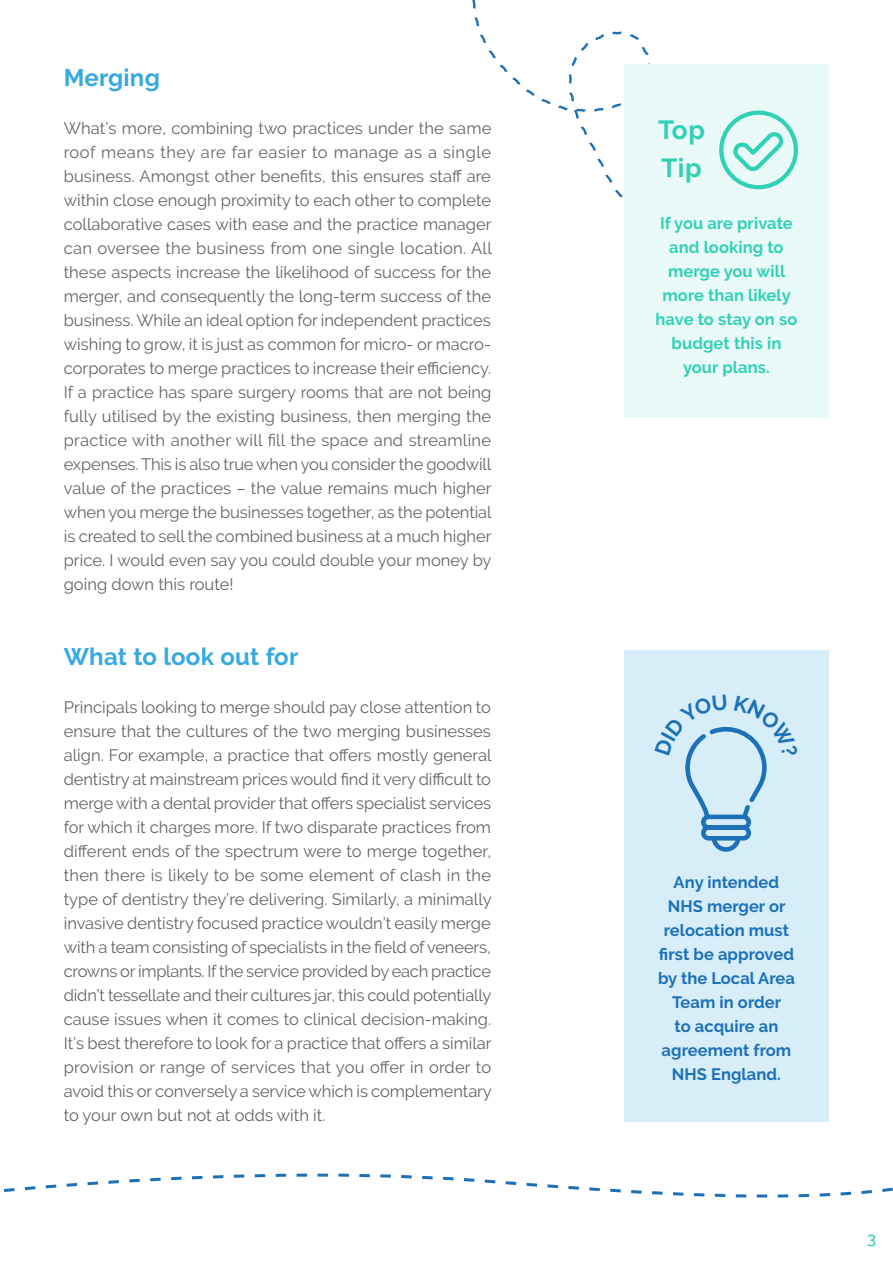
<style>
.page{position:relative;width:893px;height:1263px;background:#fff}
.page>*{position:absolute;margin:0;border:0;box-sizing:border-box;transform-origin:0 0}
.t1{font:700 26.1px "Raleway";letter-spacing:.025em;color:#31d1b5}
.t2{font:700 24px "Raleway";letter-spacing:.01em;color:#36a9e1}
.Paragraph_Style_1{font:16.5px/24px "Raleway";color:#646464;text-align:justify}
.t3{font:700 16.5px "Raleway";letter-spacing:.005em;color:#1d71b8}
.t4{font:700 16.5px/24px "Raleway";letter-spacing:.005em;color:#31d1b5;text-align:center}
.t5{font:500 16.5px "Raleway";color:#31d1b5}
</style>
<div class="page">
<div style="left:624px;top:651px;width:205px;height:471px;background:#d7eef9"></div>
<svg style="left:472px;top:0;width:4px;height:9px"></svg>
<svg style="left:474px;top:17px;width:6px;height:9px"></svg>
<svg style="left:480px;top:34px;width:6px;height:9px"></svg>
<svg style="left:488px;top:50px;width:8px;height:8px"></svg>
<svg style="left:499px;top:64px;width:36px;height:32px"></svg>
<svg style="left:541px;top:99px;width:10px;height:5px"></svg>
<svg style="left:594px;top:108px;width:9px;height:4px"></svg>
<svg style="left:612px;top:103px;width:9px;height:6px"></svg>
<svg style="left:641px;top:47px;width:8px;height:8px"></svg>
<svg style="left:630px;top:34px;width:9px;height:6px"></svg>
<svg style="left:612px;top:31px;width:10px;height:4px"></svg>
<svg style="left:595px;top:34px;width:9px;height:7px"></svg>
<svg style="left:581px;top:42px;width:7px;height:9px"></svg>
<svg style="left:572px;top:57px;width:5px;height:9px"></svg>
<svg style="left:569px;top:74px;width:3px;height:10px"></svg>
<svg style="left:558px;top:92px;width:27px;height:27px"></svg>
<svg style="left:580px;top:126px;width:7px;height:9px"></svg>
<svg style="left:589px;top:142px;width:7px;height:9px"></svg>
<svg style="left:597px;top:158px;width:7px;height:9px"></svg>
<svg style="left:605px;top:175px;width:8px;height:8px"></svg>
<svg style="left:615px;top:190px;width:8px;height:7px"></svg>
<div style="left:624px;top:64px;width:205px;height:353px;background:#eafaf8"></div>
<svg style="left:719px;top:110px;width:79px;height:80px"></svg>
<svg style="left:685px;top:727px;width:82px;height:125px"></svg>
<p class="t2" style="left:64px;top:64px;width:98px">Merging</p>
<p class="Paragraph_Style_1" style="left:64px;top:116px;width:429px">What’s more, combining two practices under the same roof means they are far easier to manage as a single business. Amongst other benefits, this ensures staff are within close enough proximity to each other to complete collaborative cases with ease and the practice manager can oversee the business from one single location. All these aspects increase the likelihood of success for the merger, and consequently the long-term success of the business. While an ideal option for independent practices wishing to grow, it is just as common for micro- or macro&shy;corporates to merge practices to increase their efficiency.<br>If a practice has spare surgery rooms that are not being fully utilised by the existing business, then merging the practice with another will fill the space and streamline expenses. This is also true when you consider the goodwill value of the practices – the value remains much higher when you merge the businesses together, as the potential is created to sell the combined business at a much higher price. I would even say you could double your money by going down this route!</p>
<p class="t2" style="left:64px;top:643px;width:236px">What to look out for</p>
<p class="Paragraph_Style_1" style="left:64px;top:695px;width:430px">Principals looking to merge should pay close attention to ensure that the cultures of the two merging businesses align. For example, a practice that offers mostly general dentistry at mainstream prices would find it very difficult to merge with a dental provider that offers specialist services for which it charges more. If two disparate practices from different ends of the spectrum were to merge together, then there is likely to be some element of clash in the type of dentistry they’re delivering. Similarly, a minimally invasive dentistry focused practice wouldn’t easily merge with a team consisting of specialists in the field of veneers, crowns or implants. If the service provided by each practice didn’t tessellate and their cultures jar, this could potentially cause issues when it comes to clinical decision-making.<br>It’s best therefore to look for a practice that offers a similar provision or range of services that you offer in order to avoid this or conversely a service which is complementary to your own but not at odds with it.</p>
<p class="t1" style="left:658px;top:115px;width:48px">Top</p>
<p class="t1" style="left:661px;top:153px;width:42px">Tip</p>
<p class="t4" style="left:655px;top:211px;width:143px">If you are private and looking to merge you will more than likely have to stay on so budget this in your plans.</p>
<p class="t3" style="left:674px;top:872px;width:107px">Any intended</p>
<p class="t3" style="left:668px;top:896px;width:119px">NHS merger or</p>
<p class="t3" style="left:664px;top:920px;width:127px">relocation must</p>
<p class="t3" style="left:659px;top:944px;width:137px">first be approved</p>
<p class="t3" style="left:658px;top:968px;width:138px">by the Local Area</p>
<p class="t3" style="left:672px;top:992px;width:110px">Team in order</p>
<p class="t3" style="left:674px;top:1016px;width:105px">to acquire an</p>
<p class="t3" style="left:662px;top:1040px;width:131px">agreement from</p>
<p class="t3" style="left:672px;top:1064px;width:111px">NHS England.</p>
<p class="t5" style="left:867px;top:1228px;width:10px">3</p>
</div>
